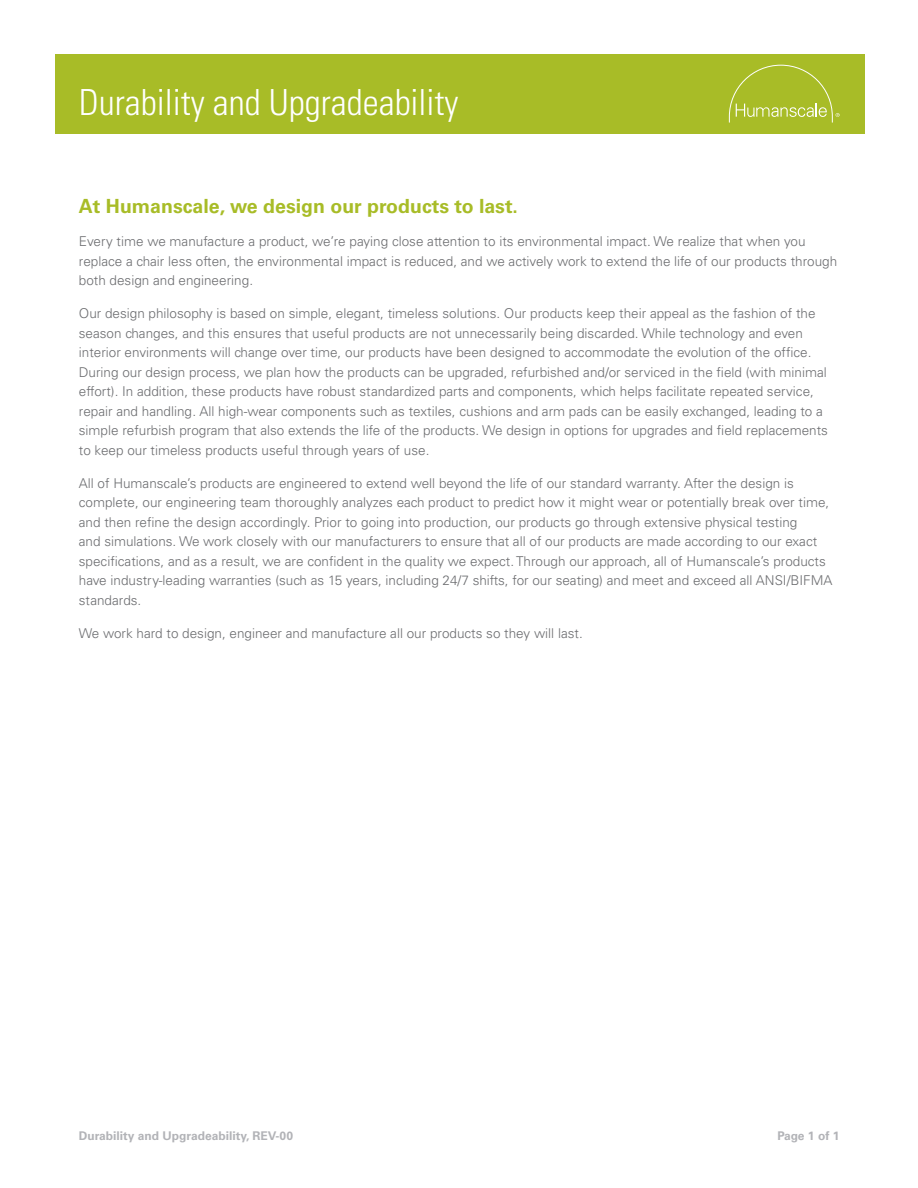
<style>
.page{position:relative;width:918px;height:1188px;background:#fff}
.page>*{position:absolute;margin:0;border:0;box-sizing:border-box;transform-origin:0 0}
.t1{font:300 condensed 36px "Univers";color:#fff}
._02-header{font:700 19.5px "Univers";color:#a8bc27}
._01-body{font:300 13.5px/19.5px "Univers";color:#6c6d70}
.t2{font:700 12px "Univers";color:#b2b3b7}
</style>
<div class="page">
<div style="left:55px;top:54px;width:810px;height:80px;background:#a8bc27"></div>
<svg style="left:728px;top:64px;width:112px;height:59px"></svg>
<p class="t1" style="left:79px;top:81px;width:381px">Durability and Upgradeability</p>
<p class="_02-header" style="left:79px;top:195px;width:441px">At Humanscale, we design our products to last.</p>
<p class="_01-body" style="left:79px;top:232px;width:760px">Every time we manufacture a product, we’re paying close attention to its environmental impact. We realize that when you replace a chair less often, the environmental impact is reduced, and we actively work to extend the life of our products through both design and engineering.</p>
<p class="_01-body" style="left:79px;top:304px;width:751px">Our design philosophy is based on simple, elegant, timeless solutions. Our products keep their appeal as the fashion of the season changes, and this ensures that useful products are not unnecessarily being discarded. While technology and even interior environments will change over time, our products have been designed to accommodate the evolution of the office.<br>During our design process, we plan how the products can be upgraded, refurbished and/or serviced in the field (with minimal effort). In addition, these products have robust standardized parts and components, which helps facilitate repeated service, repair and handling. All high-wear components such as textiles, cushions and arm pads can be easily exchanged, leading to a simple refurbish program that also extends the life of the products. We design in options for upgrades and field replacements to keep our timeless products useful through years of use.</p>
<p class="_01-body" style="left:79px;top:473px;width:755px">All of Humanscale’s products are engineered to extend well beyond the life of our standard warranty. After the design is complete, our engineering team thoroughly analyzes each product to predict how it might wear or potentially break over time, and then refine the design accordingly. Prior to going into production, our products go through extensive physical testing<br>and simulations. We work closely with our manufacturers to ensure that all of our products are made according to our exact specifications, and as a result, we are confident in the quality we expect. Through our approach, all of Humanscale’s products have industry-leading warranties (such as 15 years, including 24/7 shifts, for our seating) and meet and exceed all ANSI/BIFMA standards.</p>
<p class="_01-body" style="left:79px;top:623px;width:505px">We work hard to design, engineer and manufacture all our products so they will last.</p>
<p class="t2" style="left:79px;top:1129px;width:216px">Durability and Upgradeability, REV-00</p>
<p class="t2" style="left:777px;top:1129px;width:63px">Page 1 of 1</p>
</div>
